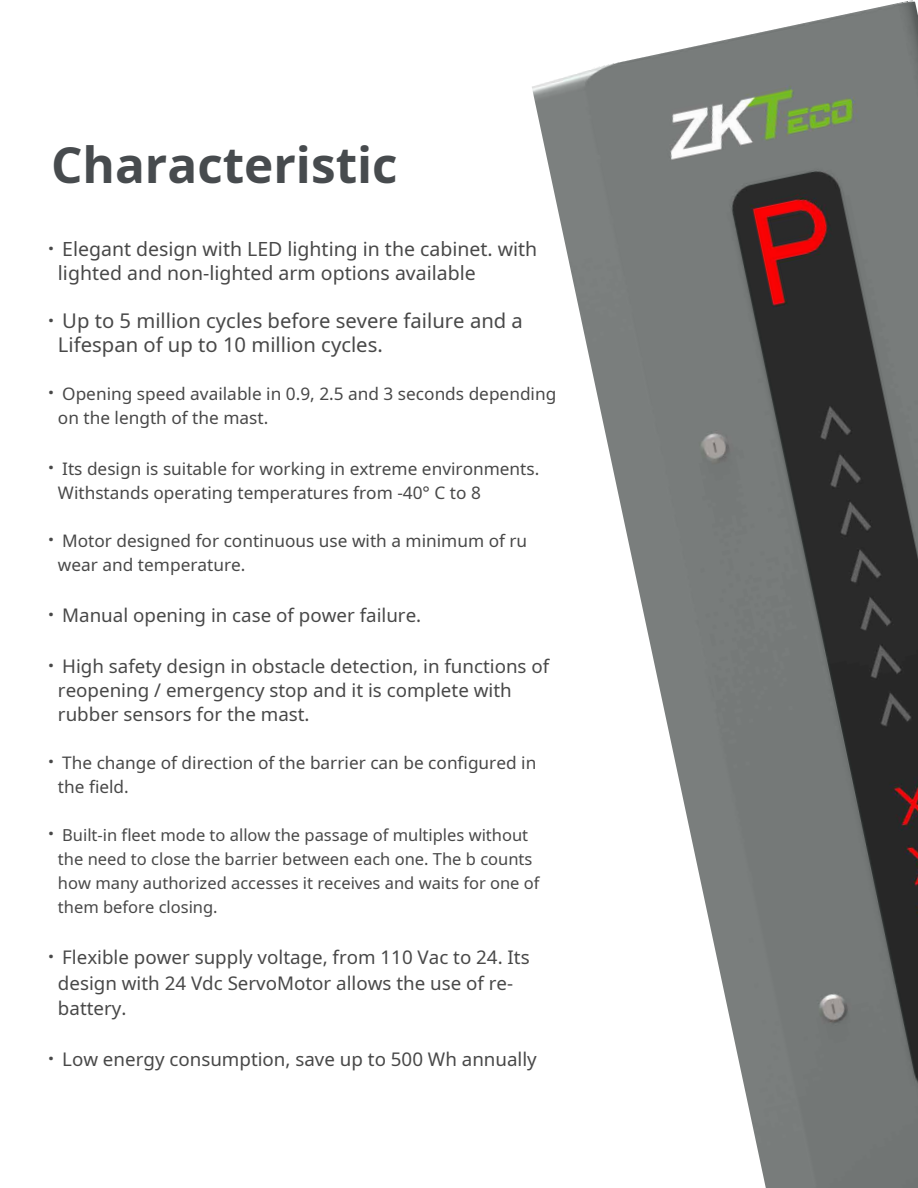
<style>
.page{position:relative;width:918px;height:1188px;background:#fff}
.page>*{position:absolute;margin:0;border:0;box-sizing:border-box;transform-origin:0 0}
.t1{font:700 49.5px "Noto Sans";color:#474b4e}
.t2{font:20.25px/24px "Noto Sans";color:#484848}
.t3{font:19.5px/24px "Noto Sans";color:#484848}
.t4{font:18.75px/24px "Noto Sans";color:#484848}
.t5{font:17.25px/24px "Noto Sans";color:#484848}
.t6{font:16.5px/24px "Noto Sans";color:#484848}
.s1{font-weight:700;font-size:21px}
</style>
<div class="page">
<img style="left:532px;top:0;width:386px;height:1188px">
<h1 class="t1" style="left:51px;top:130px;width:348px">Characteristic</h1>
<p class="t3" style="left:58px;top:237px;width:481px;text-indent:-10px"><span class="s1">·</span> Elegant design with LED lighting in the cabinet. with lighted and non-lighted arm options available</p>
<p class="t2" style="left:58px;top:308px;width:466px;text-indent:-10px"><span class="s1">·</span> Up to 5 million cycles before severe failure and a<br>Lifespan of up to 10 million cycles.</p>
<p class="t5" style="left:58px;top:382px;width:500px;text-indent:-10px"><span class="s1">·</span> Opening speed available in 0.9, 2.5 and 3 seconds depending on the length of the mast.</p>
<p class="t5" style="left:58px;top:457px;width:483px;text-indent:-10px"><span class="s1">·</span> Its design is suitable for working in extreme environments.<br>Withstands operating temperatures from -40° C to 8</p>
<p class="t5" style="left:58px;top:529px;width:471px;text-indent:-10px"><span class="s1">·</span> Motor designed for continuous use with a minimum of ru wear and temperature.</p>
<p class="t4" style="left:48px;top:603px;width:375px"><span class="s1">·</span> Manual opening in case of power failure.</p>
<p class="t4" style="left:58px;top:654px;width:493px;text-indent:-10px"><span class="s1">·</span> High safety design in obstacle detection, in functions of reopening / emergency stop and it is complete with rubber sensors for the mast.</p>
<p class="t5" style="left:58px;top:751px;width:480px;text-indent:-10px"><span class="s1">·</span> The change of direction of the barrier can be configured in the field.</p>
<p class="t6" style="left:58px;top:823px;width:483px;text-indent:-10px"><span class="s1">·</span> Built-in fleet mode to allow the passage of multiples without the need to close the barrier between each one. The b counts how many authorized accesses it receives and waits for one of them before closing.</p>
<p class="t4" style="left:58px;top:945px;width:473px;line-height:25.2px;text-indent:-10px"><span class="s1">·</span> Flexible power supply voltage, from 110 Vac to 24. Its design with 24 Vdc ServoMotor allows the use of re&shy;battery.</p>
<p class="t4" style="left:48px;top:1047px;width:490px"><span class="s1">·</span> Low energy consumption, save up to 500 Wh annually</p>
</div>
